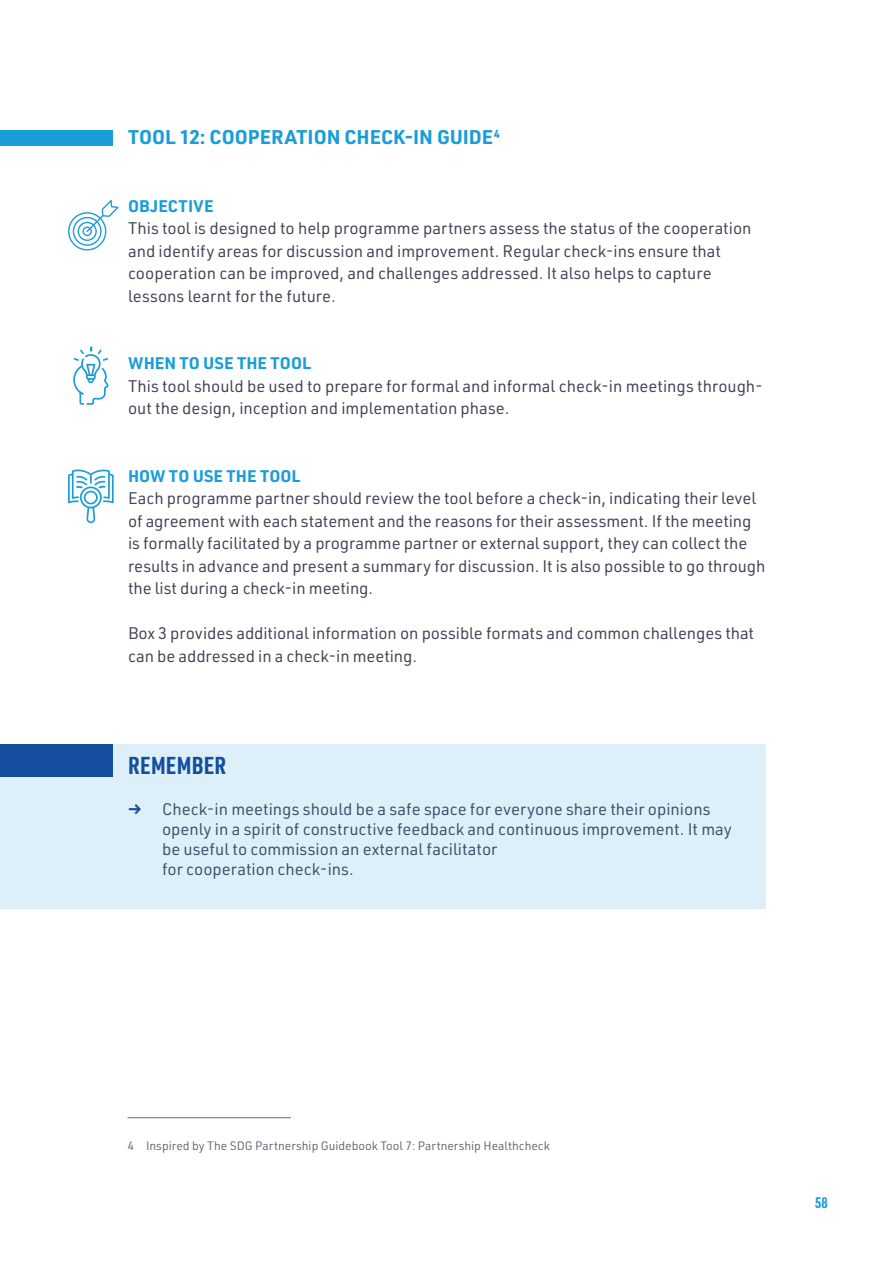
<style>
.page{position:relative;width:893px;height:1263px;background:#fff}
.page>*{position:absolute;margin:0;border:0;box-sizing:border-box;transform-origin:0 0}
.t1{font:700 24px "URWDIN Cond";letter-spacing:.015em;color:#154194}
.t2{font:700 19.5px "URWDIN";color:#1b9dd9}
.t3{font:16.5px/22.5px "URWDIN";color:#404253}
.t4{font:700 16.5px "URWDIN";color:#1b9dd9}
.t5{font:700 16.5px "URWDIN";letter-spacing:.02em;color:#1b9dd9}
.t6{font:700 15px "URWDIN Cond";color:#1b9dd9}
.t7{font:12px "URWDIN";color:#666875}
.s1{font-weight:700;color:#154194}
</style>
<div class="page">
<div style="left:0;top:130px;width:113px;height:15px;background:#1b9dd9"></div>
<div style="left:0;top:744px;width:765px;height:165px;background:#ddf0f9"></div>
<hr style="left:128px;top:1117px;width:163px;height:1px;background:#666875">
<svg style="left:73px;top:346px;width:36px;height:59px"></svg>
<svg style="left:68px;top:469px;width:46px;height:54px"></svg>
<svg style="left:68px;top:200px;width:51px;height:50px"></svg>
<p class="t2" style="left:128px;top:124px;width:373px">TOOL 12: COOPERATION CHECK-IN GUIDE<sup>4</sup></p>
<p class="t5" style="left:128px;top:194px;width:87px">OBJECTIVE</p>
<p class="t3" style="left:128px;top:216px;width:625px">This tool is designed to help programme partners assess the status of the cooperation and identify areas for discussion and improvement. Regular check-ins ensure that cooperation can be improved, and challenges addressed. It also helps to capture lessons learnt for the future.</p>
<p class="t4" style="left:128px;top:352px;width:184px">WHEN TO USE THE TOOL</p>
<p class="t3" style="left:128px;top:374px;width:637px">This tool should be used to prepare for formal and informal check-in meetings through&shy;out the design, inception and implementation phase.</p>
<p class="t4" style="left:128px;top:464px;width:174px">HOW TO USE THE TOOL</p>
<p class="t3" style="left:128px;top:486px;width:639px">Each programme partner should review the tool before a check-in, indicating their level of agreement with each statement and the reasons for their assessment. If the meeting is formally facilitated by a programme partner or external support, they can collect the results in advance and present a summary for discussion. It is also possible to go through the list during a check-in meeting.</p>
<p class="t3" style="left:128px;top:621px;width:628px">Box 3 provides additional information on possible formats and common challenges that can be addressed in a check-in meeting.</p>
<h1 class="t1" style="left:128px;top:749px;width:100px">REMEMBER</h1>
<p class="t3" style="left:162px;top:799px;width:571px;line-height:19.8px;text-indent:-34px"><span class="s1">→</span> Check-in meetings should be a safe space for everyone share their opinions openly in a spirit of constructive feedback and continuous improvement. It may be useful to commission an external facilitator<br>for cooperation check-ins.</p>
<p class="t7" style="left:128px;top:1138px;width:424px">4 Inspired by The SDG Partnership Guidebook Tool 7: Partnership Healthcheck</p>
<p class="t6" style="left:815px;top:1192px;width:14px">58</p>
</div>
